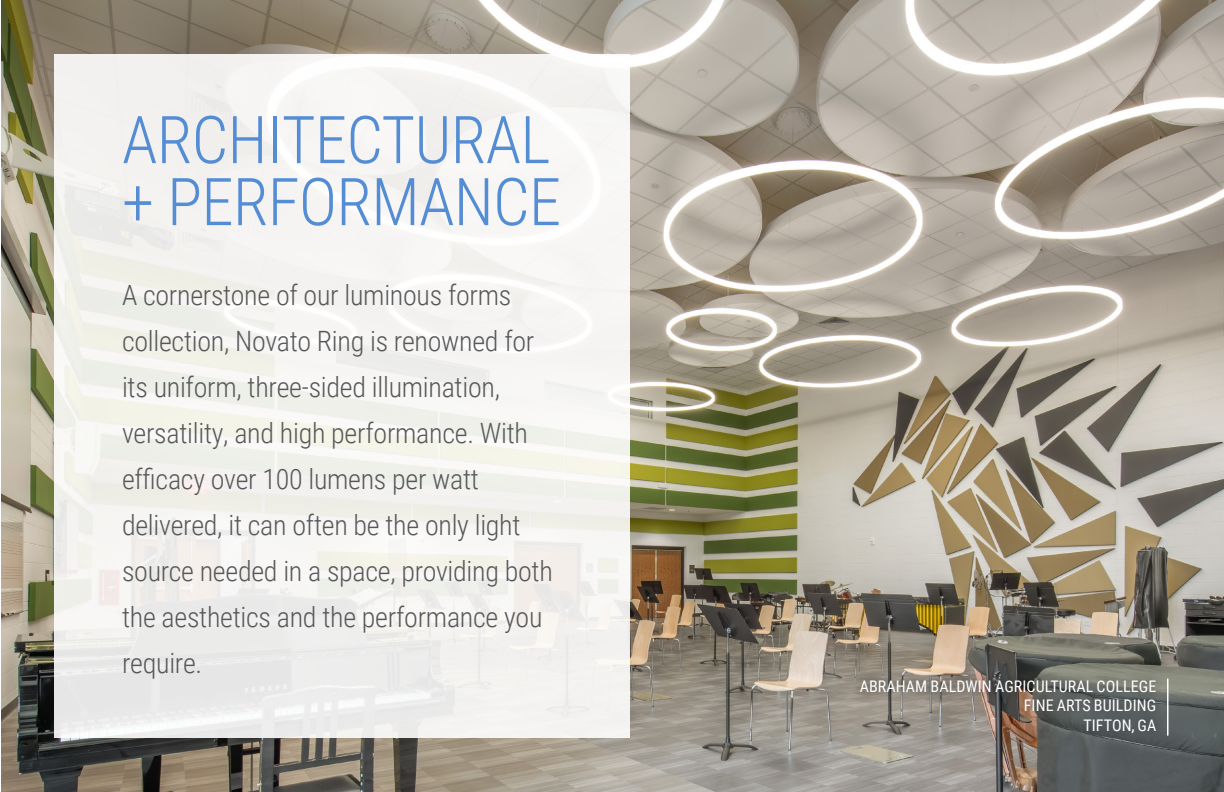
<style>
.page{position:relative;width:1224px;height:792px;background:#fff}
.page>*{position:absolute;margin:0;border:0;box-sizing:border-box;transform-origin:0 0}
.Bulleted_text{font:300 66px/62px "Roboto Condensed";letter-spacing:-.01em;color:#548dd4}
.Bulleted_text-2{font:300 28px/46px "Roboto Condensed";letter-spacing:-.01em;color:#57585a}
.t1{font:16px "Roboto Condensed";letter-spacing:.005em;color:#fff}
</style>
<div class="page">
<img style="left:1px;top:1px;width:1223px;height:791px">
<div style="left:54px;top:54px;width:575px;height:684px;background:#f4f3f0"></div>
<div style="left:850px;top:670px;width:316px;height:72px;background:#231f20;opacity:.75"></div>
<hr style="left:1167px;top:679px;width:2px;height:56px;background:#fff">
<p class="Bulleted_text" style="left:122px;top:106px;width:441px">ARCHITECTURAL + PERFORMANCE</p>
<p class="Bulleted_text-2" style="left:122px;top:271px;width:432px">A cornerstone of our luminous forms collection, Novato Ring is renowned for its uniform, three-sided illumination, versatility, and high performance. With efficacy over 100 lumens per watt delivered, it can often be the only light source needed in a space, providing both the aesthetics and the performance you require.</p>
<p class="t1" style="left:860px;top:675px;width:298px">ABRAHAM BALDWIN AGRICULTURAL COLLEGE</p>
<p class="t1" style="left:1024px;top:694px;width:134px">FINE ARTS BUILDING</p>
<p class="t1" style="left:1083px;top:714px;width:74px">TIFTON, GA</p>
</div>
